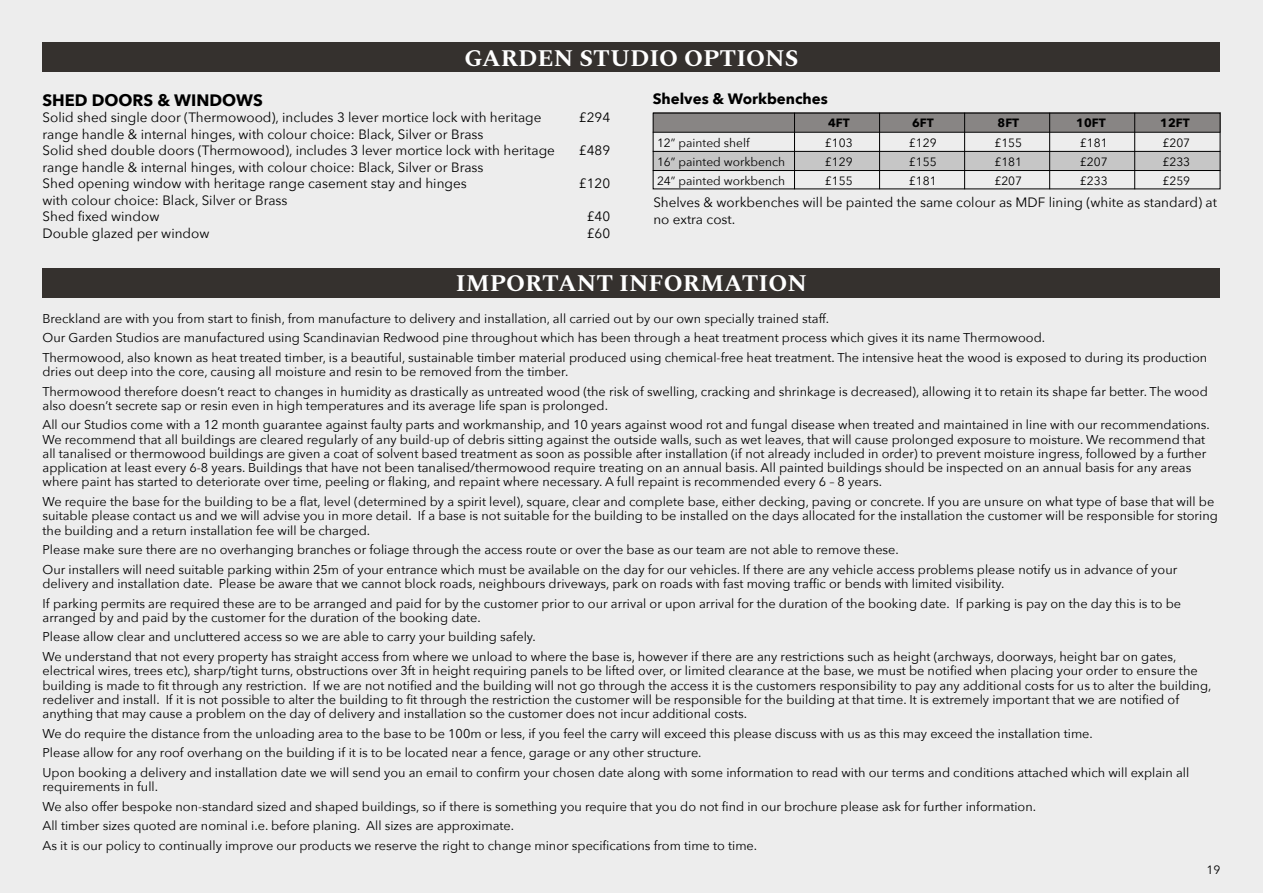
<style>
.page{position:relative;width:1263px;height:893px;background:#ededed}
.page>*{position:absolute;margin:0;border:0;box-sizing:border-box;transform-origin:0 0}
.t1{font:700 24px "Spectral";color:#fff}
.t2{font:700 16.5px "Avenir Next";color:#000}
.t3{font:700 15px "Avenir Next";color:#000}
.t4{font:13.5px/16.5px "Avenir Next";color:#000}
.t5{font:12.75px/19.6px "Avenir Next";color:#000}
.t6{font:12px "Avenir Next";color:#000}
.t7{font:700 12px "Avenir Next";color:#000}
</style>
<div class="page">
<div style="left:43px;top:43px;width:1177px;height:29px;background:#35312e"></div>
<div style="left:43px;top:268px;width:1177px;height:30px;background:#35312e"></div>
<div style="left:653px;top:113px;width:567px;height:19px;background:#888584"></div>
<div style="left:653px;top:151px;width:567px;height:19px;background:#c6c6c6"></div>
<div style="left:653px;top:113px;width:567px;height:76px;border:1px solid #000"></div>
<hr style="left:653px;top:132px;width:567px;height:1px;background:#000">
<hr style="left:653px;top:151px;width:567px;height:1px;background:#000">
<hr style="left:653px;top:170px;width:567px;height:1px;background:#000">
<hr style="left:794px;top:113px;width:1px;height:76px;background:#000">
<hr style="left:879px;top:113px;width:1px;height:76px;background:#000">
<hr style="left:964px;top:113px;width:1px;height:76px;background:#000">
<hr style="left:1049px;top:113px;width:1px;height:76px;background:#000">
<hr style="left:1134px;top:113px;width:1px;height:76px;background:#000">
<h1 class="t1" style="left:464px;top:40px;width:336px">GARDEN STUDIO OPTIONS</h1>
<p class="t2" style="left:43px;top:86px;width:222px">SHED DOORS &amp; WINDOWS</p>
<p class="t4" style="left:43px;top:109px;width:500px">Solid shed single door (Thermowood), includes 3 lever mortice lock with heritage</p>
<p class="t4" style="left:579px;top:109px;width:33px">£294</p>
<p class="t4" style="left:43px;top:125px;width:514px">range handle &amp; internal hinges, with colour choice: Black, Silver or Brass<br>Solid shed double doors (Thermowood), includes 3 lever mortice lock with heritage</p>
<p class="t4" style="left:579px;top:142px;width:33px">£489</p>
<p class="t4" style="left:43px;top:158px;width:443px">range handle &amp; internal hinges, with colour choice: Black, Silver or Brass<br>Shed opening window with heritage range casement stay and hinges</p>
<p class="t4" style="left:43px;top:191px;width:247px">with colour choice: Black, Silver or Brass<br>Shed fixed window</p>
<p class="t4" style="left:579px;top:175px;width:33px">£120</p>
<p class="t4" style="left:587px;top:208px;width:25px">£40</p>
<p class="t4" style="left:43px;top:224px;width:168px">Double glazed per window</p>
<p class="t4" style="left:587px;top:224px;width:25px">£60</p>
<p class="t3" style="left:653px;top:86px;width:177px">Shelves &amp; Workbenches</p>
<p class="t7" style="left:828px;top:112px;width:23px">4FT</p>
<p class="t7" style="left:912px;top:112px;width:23px">6FT</p>
<p class="t7" style="left:998px;top:112px;width:23px">8FT</p>
<p class="t7" style="left:1076px;top:112px;width:31px">10FT</p>
<p class="t7" style="left:1160px;top:112px;width:31px">12FT</p>
<p class="t6" style="left:657px;top:133px;width:94px">12” painted shelf</p>
<p class="t6" style="left:825px;top:133px;width:29px">£103</p>
<p class="t6" style="left:909px;top:133px;width:29px">£129</p>
<p class="t6" style="left:994px;top:133px;width:29px">£155</p>
<p class="t6" style="left:1080px;top:133px;width:29px">£181</p>
<p class="t6" style="left:1162px;top:133px;width:29px">£207</p>
<p class="t6" style="left:657px;top:152px;width:130px">16” painted workbench</p>
<p class="t6" style="left:825px;top:152px;width:29px">£129</p>
<p class="t6" style="left:909px;top:152px;width:29px">£155</p>
<p class="t6" style="left:994px;top:152px;width:29px">£181</p>
<p class="t6" style="left:1080px;top:152px;width:29px">£207</p>
<p class="t6" style="left:1162px;top:152px;width:29px">£233</p>
<p class="t6" style="left:657px;top:171px;width:130px">24” painted workbench</p>
<p class="t6" style="left:825px;top:171px;width:29px">£155</p>
<p class="t6" style="left:909px;top:171px;width:29px">£181</p>
<p class="t6" style="left:994px;top:171px;width:29px">£207</p>
<p class="t6" style="left:1080px;top:171px;width:29px">£233</p>
<p class="t6" style="left:1162px;top:171px;width:29px">£259</p>
<p class="t4" style="left:653px;top:194px;width:565px">Shelves &amp; workbenches will be painted the same colour as MDF lining (white as standard) at no extra cost.</p>
<h1 class="t1" style="left:456px;top:266px;width:353px">IMPORTANT INFORMATION</h1>
<p class="t5" style="left:43px;top:308px;width:1166px">Breckland are with you from start to finish, from manufacture to delivery and installation, all carried out by our own specially trained staff.<br>Our Garden Studios are manufactured using Scandinavian Redwood pine throughout which has been through a heat treatment process which gives it its name Thermowood.<br>Thermowood, also known as heat treated timber, is a beautiful, sustainable timber material produced using chemical-free heat treatment. The intensive heat the wood is exposed to during its production</p>
<p class="t5" style="left:43px;top:361px;width:1167px">dries out deep into the core, causing all moisture and resin to be removed from the timber.<br>Thermowood therefore doesn’t react to changes in humidity as drastically as untreated wood (the risk of swelling, cracking and shrinkage is decreased), allowing it to retain its shape far better. The wood</p>
<p class="t5" style="left:43px;top:395px;width:1169px">also doesn’t secrete sap or resin even in high temperatures and its average life span is prolonged.<br>All our Studios come with a 12 month guarantee against faulty parts and workmanship, and 10 years against wood rot and fungal disease when treated and maintained in line with our recommendations.</p>
<p class="t5" style="left:43px;top:432px;width:1165px;line-height:14.2px">We recommend that all buildings are cleared regularly of any build-up of debris sitting against the outside walls, such as wet leaves, that will cause prolonged exposure to moisture. We recommend that all tanalised or thermowood buildings are given a coat of solvent based treatment as soon as possible after installation (if not already included in order) to prevent moisture ingress, followed by a further application at least every 6-8 years. Buildings that have not been tanalised/thermowood require treating on an annual basis. All painted buildings should be inspected on an annual basis for any areas where paint has started to deteriorate over time, peeling or flaking, and repaint where necessary. A full repaint is recommended every 6 – 8 years.</p>
<p class="t5" style="left:43px;top:494px;width:1177px;line-height:14.2px">We require the base for the building to be a flat, level (determined by a spirit level), square, clear and complete base, either decking, paving or concrete. If you are unsure on what type of base that will be suitable please contact us and we will advise you in more detail. If a base is not suitable for the building to be installed on the days allocated for the installation the customer will be responsible for storing the building and a return installation fee will be charged.</p>
<p class="t5" style="left:43px;top:539px;width:1136px">Please make sure there are no overhanging branches or foliage through the access route or over the base as our team are not able to remove these.<br>Our installers will need suitable parking within 25m of your entrance which must be available on the day for our vehicles. If there are any vehicle access problems please notify us in advance of your</p>
<p class="t5" style="left:43px;top:573px;width:1140px">delivery and installation date. Please be aware that we cannot block roads, neighbours driveways, park on roads with fast moving traffic or bends with limited visibility.<br>If parking permits are required these are to be arranged and paid for by the customer prior to our arrival or upon arrival for the duration of the booking date. If parking is pay on the day this is to be</p>
<p class="t5" style="left:43px;top:607px;width:1135px">arranged by and paid by the customer for the duration of the booking date.<br>Please allow clear and uncluttered access so we are able to carry your building safely.<br>We understand that not every property has straight access from where we unload to where the base is, however if there are any restrictions such as height (archways, doorways, height bar on gates,</p>
<p class="t5" style="left:43px;top:663px;width:1170px;line-height:14.2px">electrical wires, trees etc), sharp/tight turns, obstructions over 3ft in height requiring panels to be lifted over, or limited clearance at the base, we must be notified when placing your order to ensure the building is made to fit through any restriction. If we are not notified and the building will not go through the access it is the customers responsibility to pay any additional costs for us to alter the building, redeliver and install. If it is not possible to alter the building to fit through the restriction the customer will be responsible for the building at that time. It is extremely important that we are notified of anything that may cause a problem on the day of delivery and installation so the customer does not incur additional costs.</p>
<p class="t5" style="left:43px;top:723px;width:1148px">We do require the distance from the unloading area to the base to be 100m or less, if you feel the carry will exceed this please discuss with us as this may exceed the installation time.<br>Please allow for any roof overhang on the building if it is to be located near a fence, garage or any other structure.<br>Upon booking a delivery and installation date we will send you an email to confirm your chosen date along with some information to read with our terms and conditions attached which will explain all</p>
<p class="t5" style="left:43px;top:776px;width:995px">requirements in full.<br>We also offer bespoke non-standard sized and shaped buildings, so if there is something you require that you do not find in our brochure please ask for further information.<br>All timber sizes quoted are nominal i.e. before planing. All sizes are approximate.<br>As it is our policy to continually improve our products we reserve the right to change minor specifications from time to time.</p>
<p class="t6" style="left:1206px;top:860px;width:15px">19</p>
</div>
